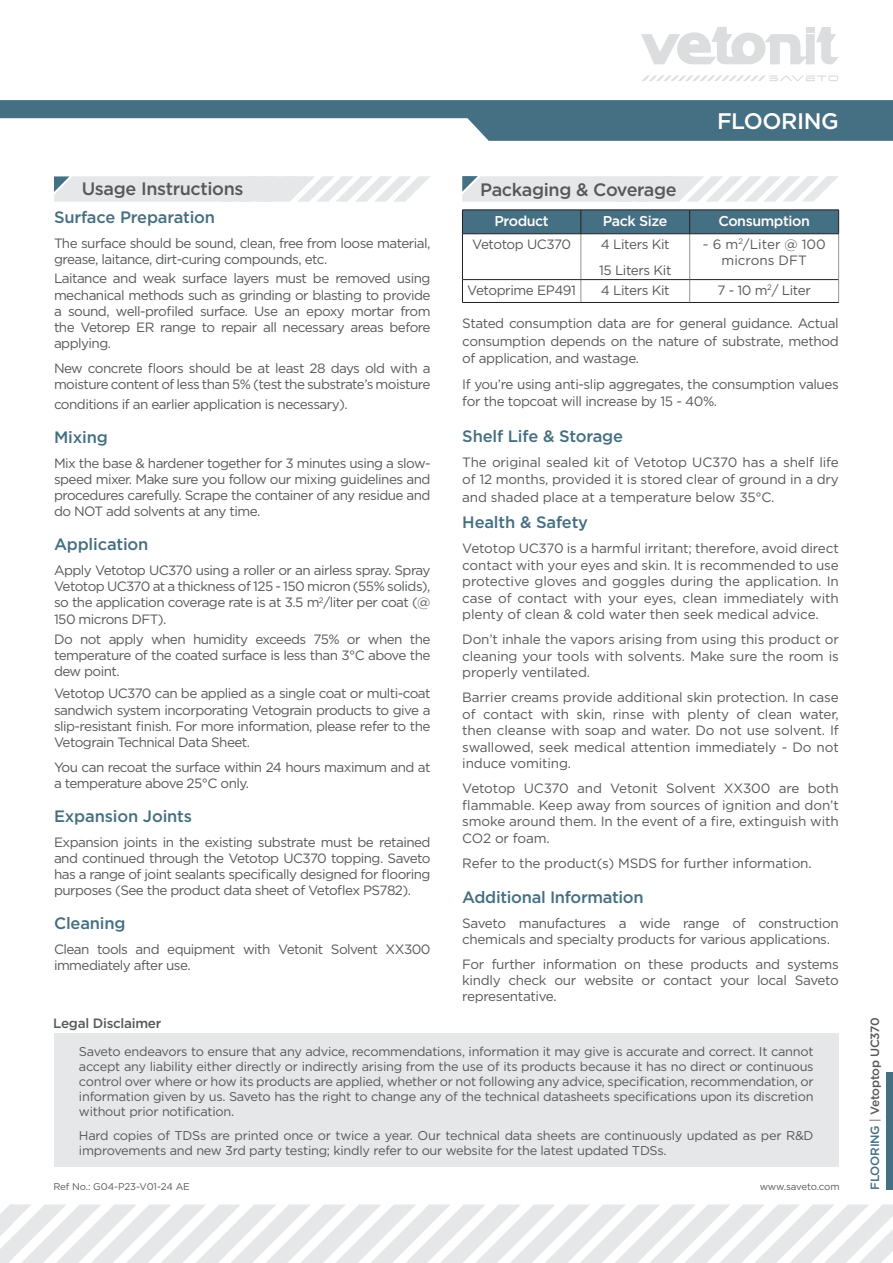
<style>
.page{position:relative;width:893px;height:1263px;background:#fff}
.page>*{position:absolute;margin:0;border:0;box-sizing:border-box;transform-origin:0 0}
.t1{font:500 22.5px "Gotham";letter-spacing:-.02em;color:#fff}
.Bulleted_Lists_Specific{font:500 18px "Gotham";letter-spacing:-.02em;color:#57585a}
.Bulleted_Lists_Specific-2{font:500 16.5px "Gotham";letter-spacing:-.01em;color:#456f82}
.Bulleted_Lists_Specific-3{font:500 14.25px "Gotham";letter-spacing:-.03em;color:#fff}
.Bulleted_Lists_Specific-4{font:13.5px/16.2px "Gotham";letter-spacing:-.04em;color:#57585a;text-align:justify}
.Bulleted_Lists_Specific-5{font:13.5px/16.5px "Gotham";letter-spacing:-.01em;color:#57585a}
.Bulleted_Lists_Specific-6{font:13.5px/16.2px "Gotham";color:#57585a;text-align:center}
.Bulleted_Lists_Specific-7{font:500 13.5px "Gotham";letter-spacing:-.02em;color:#57585a}
.Bulleted_Lists_Specific-8{font:12.75px/15px "Gotham";letter-spacing:-.02em;color:#57585a;text-align:justify}
.t2{font:500 12px "Gotham";letter-spacing:-.02em;color:#57585a}
.Bulleted_Lists_Specific-9{font:9.75px "Gotham";letter-spacing:-.01em;color:#57585a}
.s1{color:#456f82}
.s2{font-weight:400}
</style>
<div class="page">
<svg style="left:641px;top:27px;width:198px;height:38px"></svg>
<svg style="left:642px;top:75px;width:196px;height:6px"></svg>
<div style="left:887px;top:1072px;width:6px;height:117px;background:#456f82"></div>
<svg style="left:0;top:1204px;width:893px;height:59px"></svg>
<svg style="left:0;top:100px;width:893px;height:41px"></svg>
<svg style="left:54px;top:176px;width:376px;height:26px"></svg>
<hr style="left:581px;top:234px;width:1px;height:45px;background:#939598">
<svg style="left:581px;top:280px;width:1px;height:22px"></svg>
<div style="left:462px;top:210px;width:377px;height:23px;background:#456f82"></div>
<hr style="left:689px;top:234px;width:1px;height:45px;background:#939598">
<hr style="left:838px;top:234px;width:1px;height:46px;background:#939598">
<svg style="left:689px;top:280px;width:1px;height:22px"></svg>
<svg style="left:838px;top:280px;width:1px;height:22px"></svg>
<hr style="left:462px;top:233px;width:119px;height:1px;background:#231f20">
<hr style="left:462px;top:234px;width:1px;height:45px;background:#231f20">
<hr style="left:581px;top:233px;width:109px;height:1px;background:#231f20">
<hr style="left:690px;top:233px;width:149px;height:1px;background:#231f20">
<hr style="left:462px;top:279px;width:119px;height:1px;background:#231f20">
<svg style="left:462px;top:280px;width:1px;height:22px"></svg>
<hr style="left:581px;top:279px;width:109px;height:1px;background:#231f20">
<hr style="left:690px;top:279px;width:148px;height:1px;background:#231f20">
<hr style="left:462px;top:302px;width:119px;height:1px;background:#231f20">
<hr style="left:581px;top:302px;width:109px;height:1px;background:#231f20">
<hr style="left:690px;top:302px;width:149px;height:1px;background:#231f20">
<svg style="left:462px;top:176px;width:376px;height:26px"></svg>
<div style="left:54px;top:1033px;width:784px;height:134px;background:#e6e7e9"></div>
<p class="Bulleted_Lists_Specific" style="left:82px;top:177px;width:163px">Usage Instructions</p>
<p class="Bulleted_Lists_Specific-2" style="left:54px;top:207px;width:163px">Surface Preparation</p>
<p class="Bulleted_Lists_Specific-4" style="left:54px;top:235px;width:378px">The surface should be sound, clean, free from loose material, grease, laitance, dirt-curing compounds, etc.</p>
<p class="Bulleted_Lists_Specific-4" style="left:54px;top:270px;width:378px">Laitance and weak surface layers must be removed using mechanical methods such as grinding or blasting to provide a sound, well-profiled surface. Use an epoxy mortar from the Vetorep ER range to repair all necessary areas before applying.</p>
<p class="Bulleted_Lists_Specific-4" style="left:54px;top:360px;width:378px">New concrete floors should be at least 28 days old with a moisture content of less than 5% (test the substrate’s moisture</p>
<p class="Bulleted_Lists_Specific-4" style="left:54px;top:396px;width:295px">conditions if an earlier application is necessary).</p>
<p class="Bulleted_Lists_Specific-2" style="left:54px;top:426px;width:55px">Mixing</p>
<p class="Bulleted_Lists_Specific-4" style="left:54px;top:454px;width:378px">Mix the base &amp; hardener together for 3 minutes using a slow&shy;speed mixer. Make sure you follow our mixing guidelines and procedures carefully. Scrape the container of any residue and do NOT add solvents at any time.</p>
<p class="Bulleted_Lists_Specific-2" style="left:54px;top:534px;width:96px">Application</p>
<p class="Bulleted_Lists_Specific-4" style="left:54px;top:562px;width:378px">Apply Vetotop UC370 using a roller or an airless spray. Spray Vetotop UC370 at a thickness of 125 - 150 micron (55% solids), so the application coverage rate is at 3.5 m<sup>2</sup>/liter per coat (@ 150 microns DFT).</p>
<p class="Bulleted_Lists_Specific-4" style="left:54px;top:631px;width:378px">Do not apply when humidity exceeds 75% or when the temperature of the coated surface is less than 3°C above the dew point.</p>
<p class="Bulleted_Lists_Specific-4" style="left:54px;top:685px;width:378px">Vetotop UC370 can be applied as a single coat or multi-coat sandwich system incorporating Vetograin products to give a slip-resistant finish. For more information, please refer to the Vetograin Technical Data Sheet.</p>
<p class="Bulleted_Lists_Specific-4" style="left:54px;top:758px;width:378px">You can recoat the surface within 24 hours maximum and at a temperature above 25°C only.</p>
<p class="Bulleted_Lists_Specific-2" style="left:54px;top:805px;width:140px">Expansion Joints</p>
<p class="Bulleted_Lists_Specific-4" style="left:54px;top:833px;width:378px">Expansion joints in the existing substrate must be retained and continued through the Vetotop UC370 topping. Saveto has a range of joint sealants specifically designed for flooring purposes (See the product data sheet of Vetoflex PS782).</p>
<p class="Bulleted_Lists_Specific-2" style="left:54px;top:913px;width:73px">Cleaning</p>
<p class="Bulleted_Lists_Specific-4" style="left:54px;top:941px;width:378px">Clean tools and equipment with Vetonit Solvent XX300 immediately after use.</p>
<p class="Bulleted_Lists_Specific-7" style="left:53px;top:1015px;width:110px">Legal Disclaimer</p>
<p class="Bulleted_Lists_Specific" style="left:480px;top:178px;width:198px">Packaging &amp; Coverage</p>
<h1 class="t1" style="left:717px;top:106px;width:123px">FLOORING</h1>
<p class="Bulleted_Lists_Specific-3" style="left:494px;top:211px;width:56px">Product</p>
<p class="Bulleted_Lists_Specific-3" style="left:603px;top:211px;width:66px">Pack Size</p>
<p class="Bulleted_Lists_Specific-3" style="left:718px;top:211px;width:93px">Consumption</p>
<p class="Bulleted_Lists_Specific-4" style="left:472px;top:236px;width:100px">Vetotop UC370</p>
<p class="Bulleted_Lists_Specific-4" style="left:601px;top:236px;width:70px">4 Liters Kit</p>
<p class="Bulleted_Lists_Specific-4" style="left:599px;top:262px;width:74px">15 Liters Kit</p>
<p class="Bulleted_Lists_Specific-6" style="left:702px;top:236px;width:125px">~ 6 m<sup>2</sup>/Liter @ 100 microns DFT</p>
<p class="Bulleted_Lists_Specific-4" style="left:467px;top:281px;width:110px">Vetoprime EP491</p>
<p class="Bulleted_Lists_Specific-4" style="left:601px;top:281px;width:70px">4 Liters Kit</p>
<p class="Bulleted_Lists_Specific-4" style="left:717px;top:281px;width:95px">7 - 10 m<sup>2</sup>/ Liter</p>
<p class="Bulleted_Lists_Specific-4" style="left:462px;top:315px;width:378px;line-height:17.2px">Stated consumption data are for general guidance. Actual consumption depends on the nature of substrate, method of application, and wastage.</p>
<p class="Bulleted_Lists_Specific-4" style="left:462px;top:375px;width:378px;line-height:17.2px">If you’re using anti-slip aggregates, the consumption values for the topcoat will increase by 15 - 40%.</p>
<p class="Bulleted_Lists_Specific-2" style="left:462px;top:426px;width:162px">Shelf Life &amp; Storage</p>
<p class="Bulleted_Lists_Specific-5" style="left:462px;top:454px;width:378px">The original sealed kit of Vetotop UC370 has a shelf life of 12 months, provided it is stored clear of ground in a dry</p>
<p class="Bulleted_Lists_Specific-5" style="left:462px;top:488px;width:314px">and shaded place at a temperature below 35°C.</p>
<p class="Bulleted_Lists_Specific-2" style="left:462px;top:512px;width:127px">Health &amp; Safety</p>
<p class="Bulleted_Lists_Specific-4" style="left:462px;top:540px;width:378px">Vetotop UC370 is a harmful irritant; therefore, avoid direct contact with your eyes and skin. It is recommended to use protective gloves and goggles during the application. In case of contact with your eyes, clean immediately with plenty of clean &amp; cold water then seek medical advice.</p>
<p class="Bulleted_Lists_Specific-4" style="left:462px;top:631px;width:378px">Don’t inhale the vapors arising from using this product or cleaning your tools with solvents. Make sure the room is properly ventilated.</p>
<p class="Bulleted_Lists_Specific-4" style="left:462px;top:689px;width:378px">Barrier creams provide additional skin protection. In case of contact with skin, rinse with plenty of clean water, then cleanse with soap and water. Do not use solvent. If swallowed, seek medical attention immediately - Do not induce vomiting.</p>
<p class="Bulleted_Lists_Specific-4" style="left:462px;top:780px;width:378px">Vetotop UC370 and Vetonit Solvent XX300 are both flammable. Keep away from sources of ignition and don’t smoke around them. In the event of a fire, extinguish with CO2 or foam.</p>
<p class="Bulleted_Lists_Specific-5" style="left:462px;top:855px;width:351px">Refer to the product(s) MSDS for further information.</p>
<p class="Bulleted_Lists_Specific-2" style="left:462px;top:886px;width:183px">Additional Information</p>
<p class="Bulleted_Lists_Specific-4" style="left:462px;top:914px;width:378px">Saveto manufactures a wide range of construction chemicals and specialty products for various applications.</p>
<p class="Bulleted_Lists_Specific-4" style="left:462px;top:955px;width:378px">For further information on these products and systems kindly check our website or contact your local Saveto representative.</p>
<p class="Bulleted_Lists_Specific-8" style="left:79px;top:1044px;width:736px">Saveto endeavors to ensure that any advice, recommendations, information it may give is accurate and correct. It cannot accept any liability either directly or indirectly arising from the use of its products because it has no direct or continuous control over where or how its products are applied, whether or not following any advice, specification, recommendation, or information given by us. Saveto has the right to change any of the technical datasheets specifications upon its discretion without prior notification.</p>
<p class="Bulleted_Lists_Specific-8" style="left:79px;top:1127px;width:736px">Hard copies of TDSs are printed once or twice a year. Our technical data sheets are continuously updated as per R&amp;D improvements and new 3rd party testing; kindly refer to our website for the latest updated TDSs.</p>
<p class="Bulleted_Lists_Specific-9" style="left:53px;top:1180px;width:138px">Ref No.: G04-P23-V01-24 AE</p>
<p class="Bulleted_Lists_Specific-9" style="left:760px;top:1180px;width:82px">www.saveto.com</p>
<p class="t2" style="left:867px;top:1190px;width:174px;rotate:-90deg"><span class="s1">FLOORING</span> <span class="s2">|</span> Vetoptop UC370</p>
</div>
